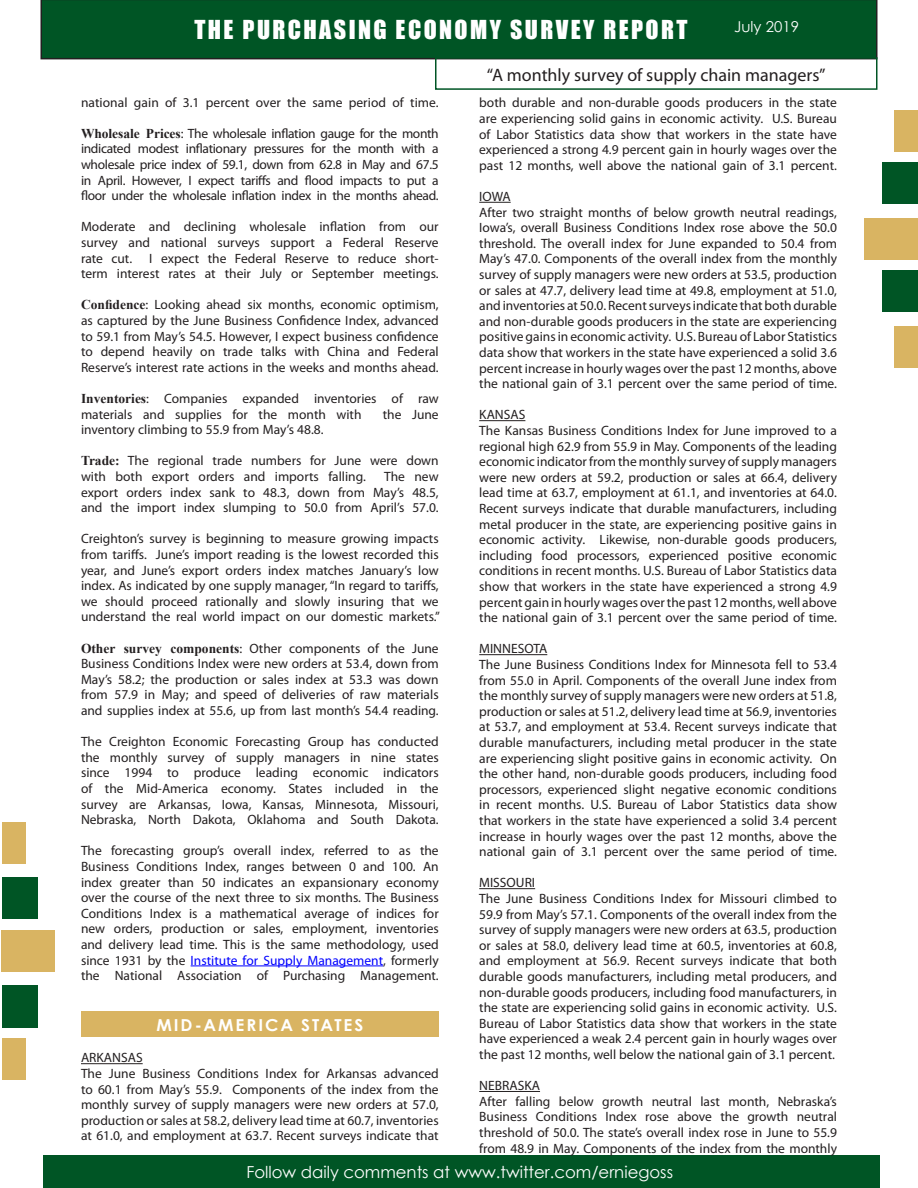
<style>
.page{position:relative;width:918px;height:1188px;background:#fff}
.page>*{position:absolute;margin:0;border:0;box-sizing:border-box;transform-origin:0 0}
.t1{font:24px "Impact";letter-spacing:.1em;color:#fff}
.t2{font:18px "Myriad Pro";color:#231f20}
.t3{font:16.5px "Century Gothic";color:#fff}
.Paragraph_Style_1{font:700 16.5px "Century Gothic";letter-spacing:.115em;color:#fff;scale:1.04 1}
.t4{font:15px "Century Gothic";color:#fff}
.t5{font:13.5px/15.6px "Myriad Pro";color:#231f20;text-align:justify}
.s1{font-family:"Times New Roman";font-weight:700}
.s2{color:#00f}
</style>
<div class="page">
<div style="left:43px;top:1155px;width:837px;height:33px;background:#005525"></div>
<div style="left:2px;top:822px;width:24px;height:42px;background:#d9b462"></div>
<div style="left:2px;top:877px;width:36px;height:42px;background:#005525"></div>
<div style="left:1px;top:930px;width:54px;height:42px;background:#d9b462"></div>
<div style="left:2px;top:985px;width:36px;height:42px;background:#005525"></div>
<div style="left:2px;top:1038px;width:24px;height:42px;background:#d9b462"></div>
<div style="left:894px;top:326px;width:24px;height:42px;background:#d9b462"></div>
<div style="left:882px;top:270px;width:36px;height:42px;background:#005525"></div>
<div style="left:864px;top:218px;width:54px;height:42px;background:#d9b462"></div>
<div style="left:882px;top:162px;width:36px;height:42px;background:#005525"></div>
<div style="left:894px;top:110px;width:24px;height:42px;background:#d9b462"></div>
<div style="left:40px;top:0;width:838px;height:59px;background:#005525"></div>
<div style="left:435px;top:57px;width:443px;height:33px;border:2px solid #005525"></div>
<hr style="left:191px;top:966px;width:192px;height:1px;background:#00f">
<hr style="left:81px;top:1063px;width:62px;height:1px;background:#231f20">
<div style="left:81px;top:1011px;width:358px;height:26px;background:#d9b462"></div>
<hr style="left:479px;top:202px;width:32px;height:1px;background:#231f20">
<hr style="left:479px;top:420px;width:46px;height:1px;background:#231f20">
<hr style="left:479px;top:654px;width:68px;height:1px;background:#231f20">
<hr style="left:479px;top:888px;width:56px;height:1px;background:#231f20">
<hr style="left:479px;top:1091px;width:61px;height:1px;background:#231f20">
<p class="t1" style="left:194px;top:11px;width:495px">THE PURCHASING ECONOMY SURVEY REPORT</p>
<p class="t4" style="left:734px;top:17px;width:66px">July 2019</p>
<p class="t5" style="left:81px;top:94px;width:359px">national gain of 3.1 percent over the same period of time.</p>
<p class="t5" style="left:81px;top:125px;width:359px"><span class="s1">Wholesale Prices</span>: The wholesale inflation gauge for the month indicated modest inflationary pressures for the month with a wholesale price index of 59.1, down from 62.8 in May and 67.5 in April. However, I expect tariffs and flood impacts to put a floor under the wholesale inflation index in the months ahead.</p>
<p class="t5" style="left:81px;top:219px;width:359px">Moderate and declining wholesale inflation from our survey and national surveys support a Federal Reserve rate cut.</p>
<p class="t5" style="left:81px;top:250px;width:359px;text-align:right">I expect the Federal Reserve to reduce short-<br>term interest rates at their July or September meetings.</p>
<p class="t5" style="left:81px;top:297px;width:359px"><span class="s1">Confidence</span>: Looking ahead six months, economic optimism, as captured by the June Business Confidence Index, advanced to 59.1 from May’s 54.5. However, I expect business confidence to depend heavily on trade talks with China and Federal Reserve’s interest rate actions in the weeks and months ahead.</p>
<p class="t5" style="left:81px;top:390px;width:359px"><span class="s1">Inventories</span>: Companies expanded inventories of raw materials and supplies for the month with</p>
<p class="t5" style="left:383px;top:406px;width:57px">the June</p>
<p class="t5" style="left:81px;top:422px;width:244px">inventory climbing to 55.9 from May’s 48.8.</p>
<p class="t5" style="left:81px;top:453px;width:359px"><span class="s1">Trade:</span> The regional trade numbers for June were down with both export orders and imports falling.</p>
<p class="t5" style="left:81px;top:468px;width:359px;text-indent:303px">The new export orders index sank to 48.3, down from May’s 48.5, and the import index slumping to 50.0 from April’s 57.0.</p>
<p class="t5" style="left:81px;top:531px;width:360px">Creighton’s survey is beginning to measure growing impacts from tariffs. June’s import reading is the lowest recorded this year, and June’s export orders index matches January’s low index. As indicated by one supply manager, “In regard to tariffs, we should proceed rationally and slowly insuring that we understand the real world impact on our domestic markets.”</p>
<p class="t5" style="left:81px;top:640px;width:359px"><span class="s1">Other survey components</span>: Other components of the June Business Conditions Index were new orders at 53.4, down from May’s 58.2; the production or sales index at 53.3 was down from 57.9 in May; and speed of deliveries of raw materials and supplies index at 55.6, up from last month’s 54.4 reading.</p>
<p class="t5" style="left:81px;top:734px;width:359px">The Creighton Economic Forecasting Group has conducted the monthly survey of supply managers in nine states since 1994 to produce leading economic indicators of the Mid-America economy. States included in the survey are Arkansas, Iowa, Kansas, Minnesota, Missouri, Nebraska, North Dakota, Oklahoma and South Dakota.</p>
<p class="t5" style="left:81px;top:843px;width:359px">The forecasting group’s overall index, referred to as the Business Conditions Index, ranges between 0 and 100. An index greater than 50 indicates an expansionary economy over the course of the next three to six months. The Business Conditions Index is a mathematical average of indices for new orders, production or sales, employment, inventories and delivery lead time. This is the same methodology, used since 1931 by the <span class="s2">Institute for Supply Management</span>, formerly the National Association of Purchasing Management.</p>
<p class="Paragraph_Style_1" style="left:156px;top:1013px;width:201px">MID-AMERICA STATES</p>
<p class="t5" style="left:81px;top:1050px;width:63px">ARKANSAS</p>
<p class="t5" style="left:81px;top:1065px;width:359px">The June Business Conditions Index for Arkansas advanced to 60.1 from May’s 55.9. Components of the index from the monthly survey of supply managers were new orders at 57.0, production or sales at 58.2, delivery lead time at 60.7, inventories at 61.0, and employment at 63.7. Recent surveys indicate that</p>
<p class="t2" style="left:487px;top:64px;width:340px">“A monthly survey of supply chain managers”</p>
<p class="t5" style="left:479px;top:95px;width:359px">both durable and non-durable goods producers in the state are experiencing solid gains in economic activity. U.S. Bureau of Labor Statistics data show that workers in the state have experienced a strong 4.9 percent gain in hourly wages over the past 12 months, well above the national gain of 3.1 percent.</p>
<p class="t5" style="left:479px;top:188px;width:33px">IOWA</p>
<p class="t5" style="left:479px;top:204px;width:359px">After two straight months of below growth neutral readings, Iowa’s, overall Business Conditions Index rose above the 50.0 threshold. The overall index for June expanded to 50.4 from May’s 47.0. Components of the overall index from the monthly survey of supply managers were new orders at 53.5, production or sales at 47.7, delivery lead time at 49.8, employment at 51.0, and inventories at 50.0. Recent surveys indicate that both durable and non-durable goods producers in the state are experiencing positive gains in economic activity. U.S. Bureau of Labor Statistics data show that workers in the state have experienced a solid 3.6 percent increase in hourly wages over the past 12 months, above the national gain of 3.1 percent over the same period of time.</p>
<p class="t5" style="left:479px;top:407px;width:48px">KANSAS</p>
<p class="t5" style="left:479px;top:422px;width:359px">The Kansas Business Conditions Index for June improved to a regional high 62.9 from 55.9 in May. Components of the leading economic indicator from the monthly survey of supply managers were new orders at 59.2, production or sales at 66.4, delivery lead time at 63.7, employment at 61.1, and inventories at 64.0.<br>Recent surveys indicate that durable manufacturers, including metal producer in the state, are experiencing positive gains in economic activity. Likewise, non-durable goods producers, including food processors, experienced positive economic conditions in recent months. U.S. Bureau of Labor Statistics data show that workers in the state have experienced a strong 4.9 percent gain in hourly wages over the past 12 months, well above the national gain of 3.1 percent over the same period of time.</p>
<p class="t5" style="left:479px;top:641px;width:70px">MINNESOTA</p>
<p class="t5" style="left:479px;top:656px;width:359px">The June Business Conditions Index for Minnesota fell to 53.4 from 55.0 in April. Components of the overall June index from the monthly survey of supply managers were new orders at 51.8, production or sales at 51.2, delivery lead time at 56.9, inventories at 53.7, and employment at 53.4. Recent surveys indicate that durable manufacturers, including metal producer in the state are experiencing slight positive gains in economic activity. On the other hand, non-durable goods producers, including food processors, experienced slight negative economic conditions in recent months. U.S. Bureau of Labor Statistics data show that workers in the state have experienced a solid 3.4 percent increase in hourly wages over the past 12 months, above the national gain of 3.1 percent over the same period of time.</p>
<p class="t5" style="left:479px;top:875px;width:57px">MISSOURI</p>
<p class="t5" style="left:479px;top:890px;width:359px">The June Business Conditions Index for Missouri climbed to 59.9 from May’s 57.1. Components of the overall index from the survey of supply managers were new orders at 63.5, production or sales at 58.0, delivery lead time at 60.5, inventories at 60.8, and employment at 56.9. Recent surveys indicate that both durable goods manufacturers, including metal producers, and non-durable goods producers, including food manufacturers, in the state are experiencing solid gains in economic activity. U.S.<br>Bureau of Labor Statistics data show that workers in the state have experienced a weak 2.4 percent gain in hourly wages over the past 12 months, well below the national gain of 3.1 percent.</p>
<p class="t5" style="left:479px;top:1078px;width:62px">NEBRASKA</p>
<p class="t5" style="left:479px;top:1093px;width:359px">After falling below growth neutral last month, Nebraska’s Business Conditions Index rose above the growth neutral threshold of 50.0. The state’s overall index rose in June to 55.9 from 48.9 in May. Components of the index from the monthly</p>
<p class="t3" style="left:246px;top:1160px;width:428px">Follow daily comments at www.twitter.com/erniegoss</p>
</div>
